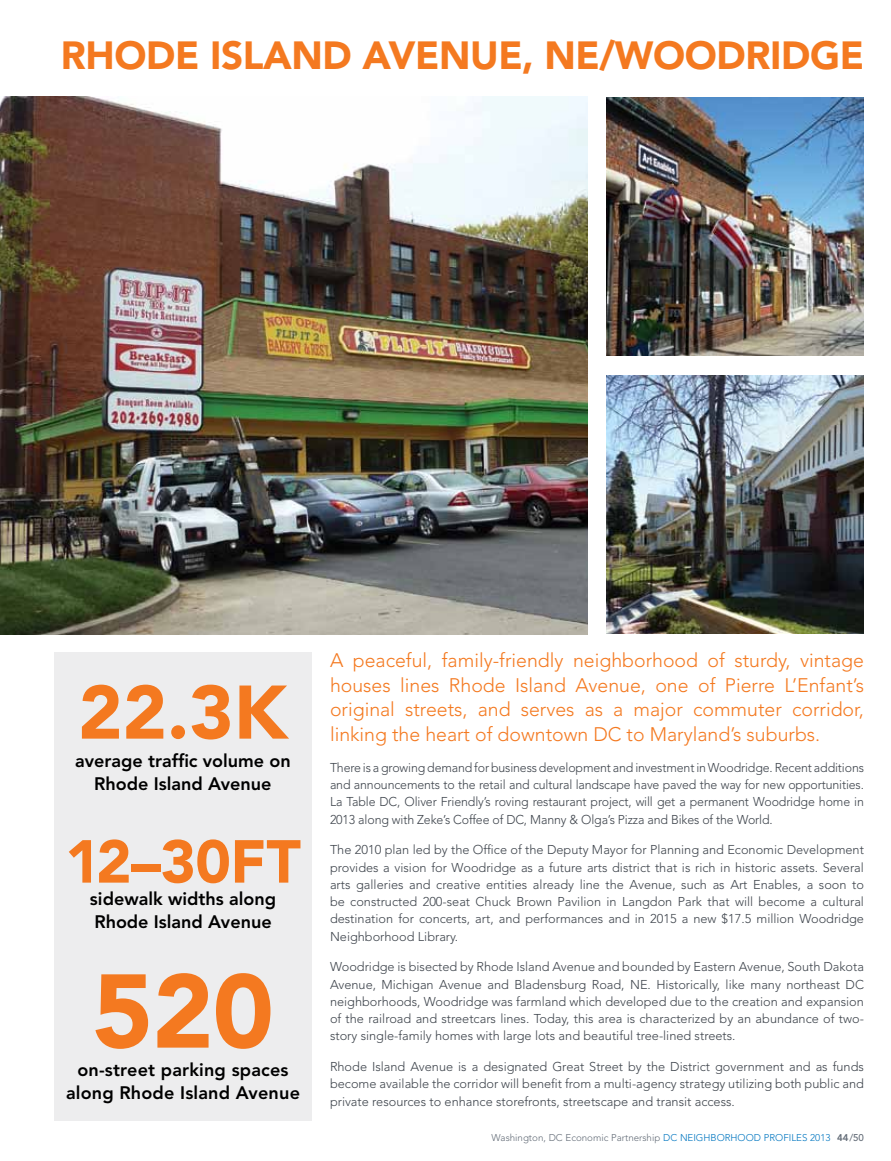
<style>
.page{position:relative;width:891px;height:1161px;background:#fff}
.page>*{position:absolute;margin:0;border:0;box-sizing:border-box;transform-origin:0 0}
.t1{font:900 103.5px "Avenir";color:#f47920}
.t2{font:900 75px "Avenir";color:#f47920}
.t3{font:900 60px "Avenir";color:#f47920}
.t4{font:900 39px "Avenir";letter-spacing:-.01em;color:#f47920}
.t5{font:300 19.5px/24.8px "Avenir";color:#f47920;text-align:justify}
.t6{font:800 18px/22.5px "Avenir";color:#000;text-align:center}
.t7{font:300 12.75px/17.2px "Avenir";color:#3e444c;text-align:justify}
.t8{font:300 9.75px "Avenir";color:#636c77}
.t9{font:500 9.75px "Avenir";color:#636c77}
.s1{color:#0076c0}
.s2{font-weight:800}
</style>
<div class="page">
<div style="left:54px;top:652px;width:258px;height:468px;background:#ededee"></div>
<img style="left:607px;top:375px;width:256px;height:258px">
<img style="left:607px;top:97px;width:256px;height:259px">
<img style="left:0;top:96px;width:588px;height:538px">
<h3 class="t4" style="left:61px;top:32px;width:805px">RHODE ISLAND AVENUE, NE/WOODRIDG E</h3>
<h2 class="t2" style="left:78px;top:667px;width:207px">22.3K</h2>
<h3 class="t6" style="left:75px;top:750px;width:217px">average traffic volume on<br>Rhode Island Avenue</h3>
<h3 class="t3" style="left:65px;top:825px;width:199px">12–30FT</h3>
<h3 class="t6" style="left:90px;top:888px;width:188px;text-align:left">sidewalk widths along<br>Rhode Island Avenue</h3>
<h1 class="t1" style="left:92px;top:949px;width:183px">520</h1>
<h3 class="t6" style="left:66px;top:1081px;width:235px">along Rhode Island Avenue</h3>
<h3 class="t6" style="left:77px;top:1059px;width:213px">on-street parking spaces</h3>
<p class="t5" style="left:330px;top:648px;width:536px">A peaceful, family-friendly neighborhood of sturdy, vintage houses lines Rhode Island Avenue, one of Pierre L’Enfant’s original streets, and serves as a major commuter corridor, linking the heart of downtown DC to Maryland’s suburbs.</p>
<p class="t7" style="left:330px;top:759px;width:536px">There is a growing demand for business development and investment in Woodridge. Recent additions and announcements to the retail and cultural landscape have paved the way for new opportunities.<br>La Table DC, Oliver Friendly’s roving restaurant project, will get a permanent Woodridge home in 2013 along with Zeke’s Coffee of DC, Manny &amp; Olga’s Pizza and Bikes of the World.</p>
<p class="t7" style="left:330px;top:841px;width:536px">The 2010 plan led by the Office of the Deputy Mayor for Planning and Economic Development provides a vision for Woodridge as a future arts district that is rich in historic assets. Several arts galleries and creative entities already line the Avenue, such as Art Enables, a soon to be constructed 200-seat Chuck Brown Pavilion in Langdon Park that will become a cultural destination for concerts, art, and performances and in 2015 a new $17.5 million Woodridge Neighborhood Library.</p>
<p class="t7" style="left:330px;top:958px;width:536px">Woodridge is bisected by Rhode Island Avenue and bounded by Eastern Avenue, South Dakota Avenue, Michigan Avenue and Bladensburg Road, NE. Historically, like many northeast DC neighborhoods, Woodridge was farmland which developed due to the creation and expansion of the railroad and streetcars lines. Today, this area is characterized by an abundance of two&shy;story single-family homes with large lots and beautiful tree-lined streets.</p>
<p class="t7" style="left:330px;top:1058px;width:535px">Rhode Island Avenue is a designated Great Street by the District government and as funds become available the corridor will benefit from a multi-agency strategy utilizing both public and private resources to enhance storefronts, streetscape and transit access.</p>
<p class="t8" style="left:491px;top:1132px;width:341px">Washington, DC Economic Partnership <span class="s1">DC Neighborhood Profiles 2013</span></p>
<p class="t9" style="left:837px;top:1132px;width:28px"><span class="s2">44</span>/50</p>
</div>
